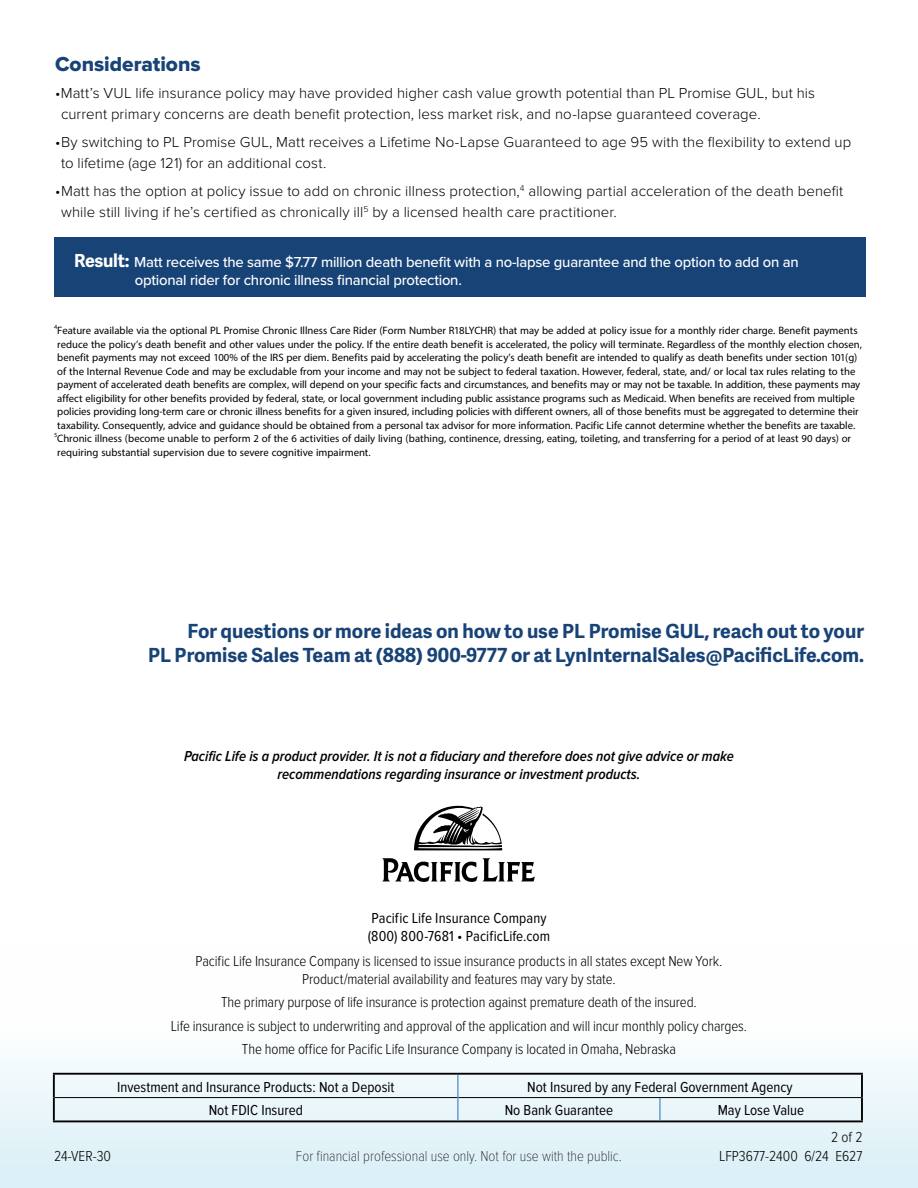
<style>
.page{position:relative;width:918px;height:1188px;background:#fff}
.page>*{position:absolute;margin:0;border:0;box-sizing:border-box;transform-origin:0 0}
.t1{font:21px "Proxima Nova Extrabld";color:#184377}
.t2{font:700 19.5px/24px "Adelle Sans";color:#184377;text-align:right}
.t3{font:15px/13.5px "Myriad Arabic";color:#000}
.t4{font:300 15px/21px "Proxima Nova";letter-spacing:.005em;color:#000}
.t5{font:300 15px/23.4px "Proxima Nova Cond";letter-spacing:-.01em;color:#000;text-align:center}
.t6{font:15px/18px "Proxima Nova Cond";color:#000}
.t7{font:500 15px/18px "Proxima Nova";letter-spacing:-.015em;color:#fff}
.t8{font:italic 600 15px/18px "Proxima Nova Cond";color:#000;text-align:center}
.t9{font:100 15px "Proxima Nova Cond";color:#000}
.s1{font-family:"Adelle Sans";font-weight:700;font-size:18px}
</style>
<div class="page">
<div style="left:54px;top:238px;width:811px;height:59px;background:#184377"></div>
<div style="left:0;top:941px;width:918px;height:247px;background:linear-gradient(to bottom,#fff,#dcf0f7)"></div>
<hr style="left:53px;top:1073px;width:405px;height:2px;background:#000">
<hr style="left:53px;top:1075px;width:2px;height:23px;background:#000">
<hr style="left:458px;top:1073px;width:202px;height:2px;background:#000">
<hr style="left:660px;top:1073px;width:203px;height:2px;background:#000">
<hr style="left:53px;top:1098px;width:2px;height:22px;background:#000">
<hr style="left:861px;top:1098px;width:2px;height:22px;background:#000">
<hr style="left:53px;top:1120px;width:405px;height:2px;background:#000">
<hr style="left:458px;top:1120px;width:202px;height:2px;background:#000">
<hr style="left:660px;top:1120px;width:203px;height:2px;background:#000">
<hr style="left:55px;top:1097px;width:403px;height:1px;background:#000">
<hr style="left:458px;top:1097px;width:202px;height:1px;background:#000">
<hr style="left:660px;top:1097px;width:201px;height:1px;background:#000">
<hr style="left:861px;top:1075px;width:2px;height:23px;background:#000">
<svg style="left:458px;top:1075px;width:1px;height:45px"></svg>
<svg style="left:660px;top:1098px;width:1px;height:22px"></svg>
<svg style="left:382px;top:858px;width:153px;height:24px"></svg>
<svg style="left:414px;top:806px;width:88px;height:44px"></svg>
<h1 class="t1" style="left:55px;top:52px;width:147px">Considerations</h1>
<p class="t4" style="left:61px;top:83px;width:756px;text-indent:-6px">•Matt’s VUL life insurance policy may have provided higher cash value growth potential than PL Promise GUL, but his current primary concerns are death benefit protection, less market risk, and no-lapse guaranteed coverage.</p>
<p class="t4" style="left:61px;top:132px;width:792px;text-indent:-6px">•By switching to PL Promise GUL, Matt receives a Lifetime No-Lapse Guaranteed to age 95 with the flexibility to extend up to lifetime (age 121) for an additional cost.</p>
<p class="t4" style="left:61px;top:181px;width:784px;text-indent:-6px">•Matt has the option at policy issue to add on chronic illness protection,<sup>4</sup> allowing partial acceleration of the death benefit while still living if he’s certified as chronically ill<sup>5</sup> by a licensed health care practitioner.</p>
<p class="t7" style="left:135px;top:252px;width:665px;text-indent:-61px"><span class="s1">Result:</span> Matt receives the same $7.77 million death benefit with a no-lapse guarantee and the option to add on an optional rider for chronic illness financial protection.</p>
<p class="t3" style="left:54px;top:324px;width:810px"><sup>4</sup>Feature available via the optional PL Promise Chronic Illness Care Rider (Form Number R18LYCHR) that may be added at policy issue for a monthly rider charge. Benefit payments reduce the policy’s death benefit and other values under the policy. If the entire death benefit is accelerated, the policy will terminate. Regardless of the monthly election chosen, benefit payments may not exceed 100% of the IRS per diem. Benefits paid by accelerating the policy’s death benefit are intended to qualify as death benefits under section 101(g) of the Internal Revenue Code and may be excludable from your income and may not be subject to federal taxation. However, federal, state, and/ or local tax rules relating to the payment of accelerated death benefits are complex, will depend on your specific facts and circumstances, and benefits may or may not be taxable. In addition, these payments may affect eligibility for other benefits provided by federal, state, or local government including public assistance programs such as Medicaid. When benefits are received from multiple policies providing long-term care or chronic illness benefits for a given insured, including policies with different owners, all of those benefits must be aggregated to determine their taxability. Consequently, advice and guidance should be obtained from a personal tax advisor for more information. Pacific Life cannot determine whether the benefits are taxable.<br><sup>5</sup>Chronic illness (become unable to perform 2 of the 6 activities of daily living (bathing, continence, dressing, eating, toileting, and transferring for a period of at least 90 days) or requiring substantial supervision due to severe cognitive impairment.</p>
<h2 class="t2" style="left:148px;top:618px;width:717px">For questions or more ideas on how to use PL Promise GUL, reach out to your<br>PL Promise Sales Team at (888) 900-9777 or at LynInternalSales@PacificLife.com.</h2>
<p class="t8" style="left:184px;top:747px;width:551px">Pacific Life is a product provider. It is not a fiduciary and therefore does not give advice or make recommendations regarding insurance or investment products.</p>
<p class="t6" style="left:368px;top:909px;width:184px">Pacific Life Insurance Company (800) 800-7681 • PacificLife.com</p>
<p class="t5" style="left:196px;top:952px;width:528px;line-height:18px">Pacific Life Insurance Company is licensed to issue insurance products in all states except New York.<br>Product/material availability and features may vary by state.</p>
<p class="t5" style="left:171px;top:991px;width:578px">The primary purpose of life insurance is protection against premature death of the insured.<br>Life insurance is subject to underwriting and approval of the application and will incur monthly policy charges.<br>The home office for Pacific Life Insurance Company is located in Omaha, Nebraska</p>
<p class="t6" style="left:117px;top:1078px;width:279px">Investment and Insurance Products: Not a Deposit</p>
<p class="t6" style="left:527px;top:1078px;width:267px">Not Insured by any Federal Government Agency</p>
<p class="t6" style="left:209px;top:1102px;width:96px">Not FDIC Insured</p>
<p class="t6" style="left:505px;top:1102px;width:110px">No Bank Guarantee</p>
<p class="t6" style="left:718px;top:1102px;width:88px">May Lose Value</p>
<p class="t5" style="left:831px;top:1125px;width:33px">2 of 2</p>
<p class="t5" style="left:54px;top:1145px;width:59px">24-VER-30</p>
<p class="t9" style="left:296px;top:1148px;width:328px">For financial professional use only. Not for use with the public.</p>
<p class="t5" style="left:719px;top:1145px;width:145px">LFP3677-2400 6/24 E627</p>
</div>
